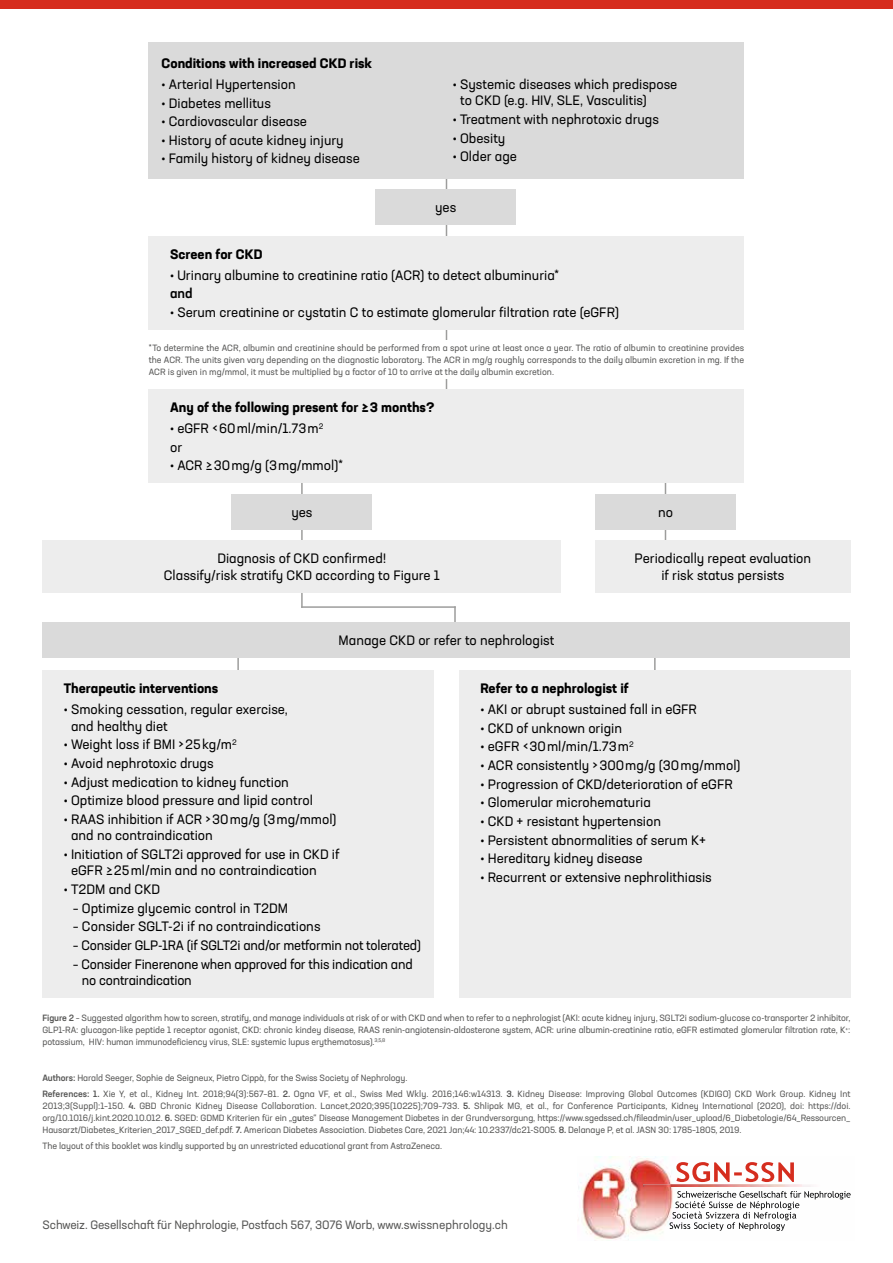
<style>
.page{position:relative;width:893px;height:1263px;background:#fff}
.page>*{position:absolute;margin:0;border:0;box-sizing:border-box;transform-origin:0 0}
.t1{font:13.5px/16.5px "Neusa Next Std";color:#000}
.t2{font:700 13.5px "Neusa Next Std";color:#000}
.t3{font:500 13.5px "Neusa Next Std";color:#000}
.t4{font:12px "Neusa Next Std";letter-spacing:-.01em;color:#575756}
.t5{font:9px/12px "Neusa Next Std";letter-spacing:-.01em;color:#575756;text-align:justify}
.s1{font-weight:500}
</style>
<div class="page">
<hr style="left:446px;top:151px;width:1px;height:272px;background:#9d9d9c">
<hr style="left:301px;top:455px;width:2px;height:153px;background:#9d9d9c">
<hr style="left:237px;top:635px;width:2px;height:74px;background:#9d9d9c">
<svg style="left:454px;top:608px;width:2px;height:13px"></svg>
<hr style="left:301px;top:606px;width:155px;height:2px;background:#9d9d9c">
<hr style="left:654px;top:635px;width:2px;height:74px;background:#9d9d9c">
<hr style="left:665px;top:448px;width:1px;height:118px;background:#9d9d9c">
<div style="left:149px;top:43px;width:595px;height:136px;background:#dadada"></div>
<div style="left:149px;top:389px;width:595px;height:94px;background:#ededed"></div>
<div style="left:43px;top:670px;width:391px;height:328px;background:#ededed"></div>
<div style="left:459px;top:670px;width:391px;height:328px;background:#ededed"></div>
<div style="left:376px;top:189px;width:140px;height:36px;background:#dadada"></div>
<div style="left:232px;top:494px;width:140px;height:35px;background:#dadada"></div>
<div style="left:43px;top:540px;width:518px;height:53px;background:#ededed"></div>
<div style="left:43px;top:621px;width:807px;height:36px;background:#dadada"></div>
<div style="left:595px;top:494px;width:141px;height:35px;background:#dadada"></div>
<div style="left:595px;top:540px;width:255px;height:53px;background:#ededed"></div>
<div style="left:149px;top:236px;width:595px;height:94px;background:#ededed"></div>
<div style="left:149px;top:340px;width:595px;height:38px;background:#fff"></div>
<div style="left:0;top:0;width:893px;height:9px;background:#d62d1e"></div>
<img style="left:578px;top:1156px;width:273px;height:84px">
<img style="left:643px;top:1184px;width:183px;height:3px">
<img style="left:676px;top:1162px;width:118px;height:20px">
<img style="left:686px;top:1191px;width:148px;height:7px">
<h1 class="t2" style="left:162px;top:55px;width:212px">Conditions with increased CKD risk</h1>
<h1 class="t1" style="left:162px;top:76px;width:136px">• Arterial Hypertension</h1>
<h1 class="t1" style="left:162px;top:94px;width:111px">• Diabetes mellitus</h1>
<h1 class="t1" style="left:162px;top:113px;width:147px">• Cardiovascular disease</h1>
<h1 class="t1" style="left:162px;top:132px;width:184px">• History of acute kidney injury</h1>
<h1 class="t1" style="left:162px;top:150px;width:200px">• Family history of kidney disease</h1>
<h1 class="t1" style="left:460px;top:76px;width:219px;text-indent:-7px">• Systemic diseases which predispose to CKD (e.g. HIV, SLE, Vasculitis)</h1>
<h1 class="t1" style="left:453px;top:111px;width:207px">• Treatment with nephrotoxic drugs</h1>
<h1 class="t1" style="left:453px;top:129px;width:54px">• Obesity</h1>
<h1 class="t1" style="left:453px;top:148px;width:66px">• Older age</h1>
<h1 class="t1" style="left:435px;top:199px;width:23px">yes</h1>
<h1 class="t2" style="left:170px;top:245px;width:94px">Screen for CKD</h1>
<h1 class="t1" style="left:170px;top:266px;width:390px">• Urinary albumine to creatinine ratio (ACR) to detect albuminuria*</h1>
<h1 class="t3" style="left:170px;top:285px;width:24px">and</h1>
<h1 class="t1" style="left:170px;top:304px;width:450px">• Serum creatinine or cystatin C to estimate glomerular filtration rate (eGFR)</h1>
<p class="t5" style="left:149px;top:342px;width:597px">* To determine the ACR, albumin and creatinine should be performed from a spot urine at least once a year. The ratio of albumin to creatinine provides the ACR. The units given vary depending on the diagnostic laboratory. The ACR in mg/g roughly corresponds to the daily albumin excretion in mg. If the ACR is given in mg/mmol, it must be multiplied by a factor of 10 to arrive at the daily albumin excretion.</p>
<h1 class="t2" style="left:170px;top:399px;width:266px">Any of the following present for ≥ 3 months?</h1>
<h1 class="t1" style="left:170px;top:419px;width:155px;line-height:18.6px">• eGFR &lt; 60 ml/min/1.73 m<sup>2 </sup>or</h1>
<h1 class="t1" style="left:170px;top:457px;width:174px">• ACR ≥ 30 mg/g (3 mg/mmol)*</h1>
<h1 class="t1" style="left:291px;top:504px;width:23px">yes</h1>
<h1 class="t1" style="left:164px;top:550px;width:278px;text-align:center">Diagnosis of CKD confirmed!<br>Classify/risk stratify CKD according to Figure 1</h1>
<h1 class="t1" style="left:339px;top:631px;width:217px">Manage CKD or refer to nephrologist</h1>
<h1 class="t1" style="left:658px;top:504px;width:16px">no</h1>
<h1 class="t1" style="left:635px;top:550px;width:178px;text-align:center">Periodically repeat evaluation if risk status persists</h1>
<h1 class="t2" style="left:64px;top:680px;width:156px">Therapeutic interventions</h1>
<h1 class="t1" style="left:71px;top:701px;width:218px;text-indent:-7px">• Smoking cessation, regular exercise, and healthy diet</h1>
<h1 class="t1" style="left:64px;top:736px;width:174px">• Weight loss if BMI &gt; 25 kg/m<sup>2</sup></h1>
<h1 class="t1" style="left:64px;top:755px;width:151px">• Avoid nephrotoxic drugs</h1>
<h1 class="t1" style="left:64px;top:773px;width:227px">• Adjust medication to kidney function</h1>
<h1 class="t1" style="left:64px;top:792px;width:251px">• Optimize blood pressure and lipid control</h1>
<h1 class="t1" style="left:71px;top:810px;width:267px;text-indent:-7px">• RAAS inhibition if ACR &gt; 30 mg/g (3 mg/mmol) and no contraindication</h1>
<h1 class="t1" style="left:71px;top:846px;width:270px;text-indent:-7px">• Initiation of SGLT2i approved for use in CKD if eGFR ≥ 25 ml/min and no contraindication</h1>
<h1 class="t1" style="left:64px;top:881px;width:98px">• T2DM and CKD</h1>
<h1 class="t1" style="left:73px;top:899px;width:217px">– Optimize glycemic control in T2DM</h1>
<h1 class="t1" style="left:73px;top:918px;width:249px">– Consider SGLT-2i if no contraindications</h1>
<h1 class="t1" style="left:73px;top:937px;width:350px">– Consider GLP-1RA (if SGLT2i and/or metformin not tolerated)</h1>
<h1 class="t1" style="left:82px;top:955px;width:332px;text-indent:-9px">– Consider Finerenone when approved for this indication and no contraindication</h1>
<h1 class="t2" style="left:480px;top:680px;width:150px">Refer to a nephrologist if</h1>
<h1 class="t1" style="left:480px;top:701px;width:218px">• AKI or abrupt sustained fall in eGFR</h1>
<h1 class="t1" style="left:480px;top:719px;width:143px">• CKD of unknown origin</h1>
<h1 class="t1" style="left:480px;top:738px;width:155px">• eGFR &lt; 30 ml/min/1.73 m<sup>2</sup></h1>
<h1 class="t1" style="left:480px;top:757px;width:262px">• ACR consistently &gt; 300 mg/g (30 mg/mmol)</h1>
<h1 class="t1" style="left:480px;top:775px;width:254px">• Progression of CKD/deterioration of eGFR</h1>
<h1 class="t1" style="left:480px;top:794px;width:172px">• Glomerular microhematuria</h1>
<h1 class="t1" style="left:480px;top:813px;width:182px">• CKD + resistant hypertension</h1>
<h1 class="t1" style="left:480px;top:831px;width:227px">• Persistent abnormalities of serum K+</h1>
<h1 class="t1" style="left:480px;top:850px;width:164px">• Hereditary kidney disease</h1>
<h1 class="t1" style="left:480px;top:869px;width:233px">• Recurrent or extensive nephrolithiasis</h1>
<p class="t5" style="left:43px;top:1011px;width:809px"><span class="s1">Figure 2</span> – Suggested algorithm how to screen, stratify, and manage individuals at risk of or with CKD and when to refer to a nephrologist (AKI: acute kidney injury, SGLT2i sodium-glucose co-transporter 2 inhibitor, GLP1-RA: glucagon-like peptide 1 receptor agonist, CKD: chronic kindey disease, RAAS renin-angiotensin-aldosterone system, ACR: urine albumin-creatinine ratio, eGFR estimated glomerular filtration rate, K<sup>+</sup>: potassium, HIV: human immunodeficiency virus, SLE: systemic lupus erythematosus).<sup>3,5,8</sup></p>
<p class="t5" style="left:43px;top:1069px;width:809px;line-height:16.2px"><span class="s1">Authors:</span> Harald Seeger, Sophie de Seigneux, Pietro Cippà, for the Swiss Society of Nephrology.<br><span class="s1">References: 1.</span> Xie Y, et al., Kidney Int. 2018;94(3):567–81. <span class="s1">2.</span> Ogna VF, et al., Swiss Med Wkly. 2016;146:w14313. <span class="s1">3.</span> Kidney Disease: Improving Global Outcomes (KDIGO) CKD Work Group. Kidney Int</p>
<p class="t5" style="left:43px;top:1099px;width:809px">2013;3(Suppl):1–150. <span class="s1">4.</span> GBD Chronic Kidney Disease Collaboration. Lancet,2020;395(10225);709–733. <span class="s1">5.</span> Shlipak MG, et al., for Conference Participants, Kidney International (2020), doi: https://doi. org/10.1016/j.kint.2020.10.012. <span class="s1">6.</span> SGED: GDMD Kriterien für ein „g<span class="s1">u</span>tes“ Disease Management Diabetes in der Grundversorgung, https://www.sgedssed.ch/fileadmin/user_upload/6_Diabetologie/64_Ressourcen_ Hausarzt/Diabetes_Kriterien_2017_SGED_def.pdf. <span class="s1">7.</span> American Diabetes Association. Diabetes Care, 2021 Jan;44: 10.2337/dc21-S005. <span class="s1">8.</span> Delanaye P, et al. JASN 30: 1785–1805, 2019.</p>
<p class="t5" style="left:43px;top:1140px;width:401px">The layout of this booklet was kindly supported by an unrestricted educational grant from AstraZeneca.</p>
<h2 class="t4" style="left:43px;top:1217px;width:467px">Schweiz. Gesellschaft für Nephrologie, Postfach 567, 3076 Worb, www.swissnephrology.ch</h2>
</div>
